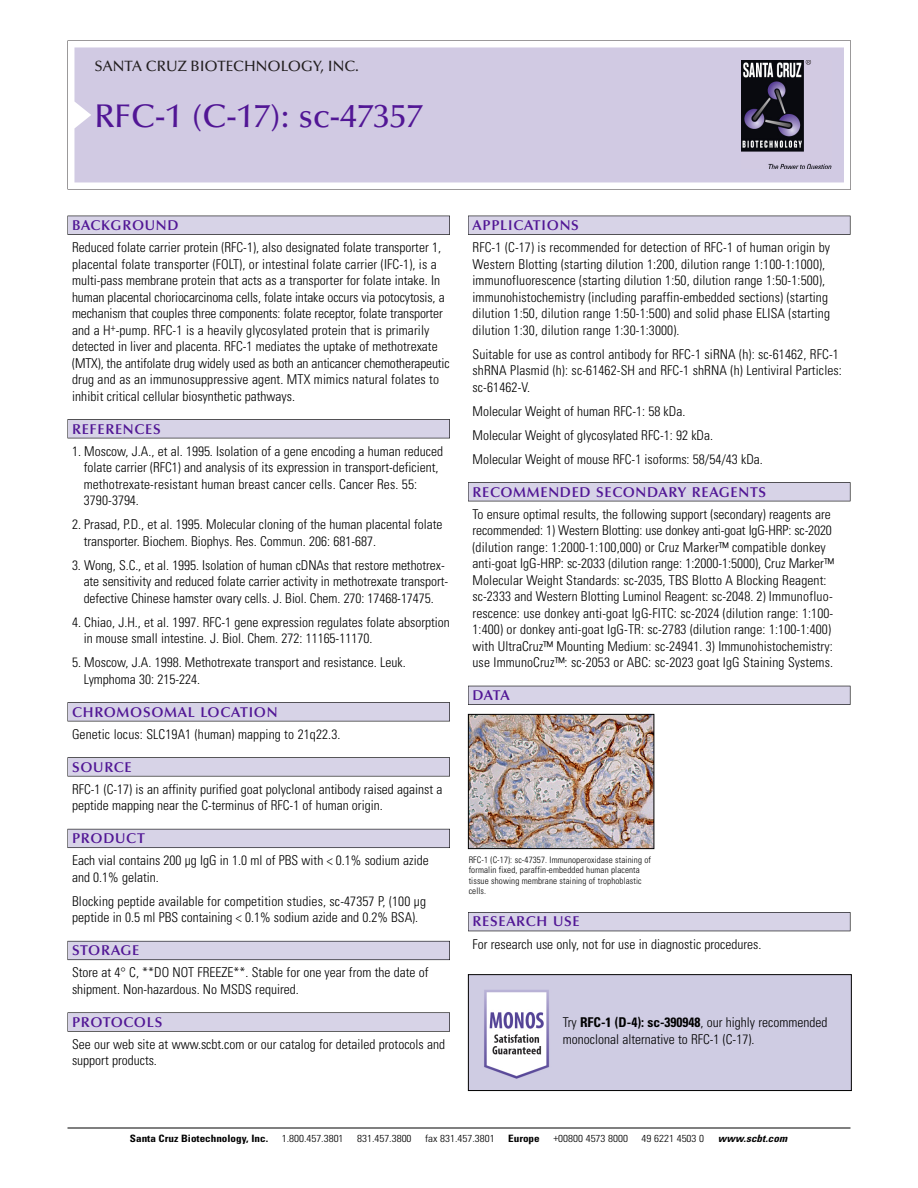
<style>
.page{position:relative;width:918px;height:1188px;background:#fff}
.page>*{position:absolute;margin:0;border:0;box-sizing:border-box;transform-origin:0 0}
.t1{font:500 33px "Optima";color:#511695}
.t2{font:500 15px "Optima";color:#231f20}
.t3{font:600 14.25px "Optima";letter-spacing:.05em;color:#511695}
.t4{font:300 condensed 13.5px/16.5px "Univers";color:#000}
.t5{font:300 condensed 10.2px "Univers";color:#000;scale:1.1 1}
.t6{font:700 condensed 10.2px "Univers";color:#000;scale:1.1 1}
.t7{font:italic 700 condensed 10.2px "Univers";letter-spacing:.005em;color:#000;scale:1.1 1}
.t8{font:300 condensed 9px/10.5px "Univers";letter-spacing:.015em;color:#000}
.s1{font-weight:700}
</style>
<div class="page">
<svg style="left:68px;top:40px;width:783px;height:149px"></svg>
<div style="left:74px;top:47px;width:770px;height:135px;background:#d1cae3"></div>
<img style="left:741px;top:60px;width:90px;height:108px">
<div style="left:68px;top:216px;width:382px;height:19px;background:#525155"></div>
<div style="left:68px;top:216px;width:381px;height:18px;background:#d7d3e7"></div>
<div style="left:68px;top:419px;width:382px;height:19px;background:#525155"></div>
<div style="left:68px;top:420px;width:381px;height:18px;background:#d7d3e7"></div>
<div style="left:68px;top:702px;width:382px;height:19px;background:#545357"></div>
<div style="left:68px;top:703px;width:381px;height:18px;background:#d7d3e7"></div>
<div style="left:68px;top:757px;width:382px;height:19px;background:#575759"></div>
<div style="left:68px;top:758px;width:381px;height:18px;background:#d7d3e7"></div>
<div style="left:68px;top:829px;width:382px;height:19px;background:#5b5a62"></div>
<div style="left:68px;top:829px;width:381px;height:18px;background:#d7d3e7"></div>
<div style="left:68px;top:941px;width:382px;height:19px;background:#66646e"></div>
<div style="left:68px;top:941px;width:381px;height:18px;background:#d7d3e7"></div>
<div style="left:68px;top:1012px;width:382px;height:20px;background:#616161"></div>
<div style="left:68px;top:1013px;width:381px;height:18px;background:#d7d3e7"></div>
<div style="left:468px;top:216px;width:382px;height:19px;background:#525155"></div>
<div style="left:468px;top:216px;width:382px;height:18px;background:#d7d3e7"></div>
<div style="left:468px;top:482px;width:382px;height:19px;background:#525155"></div>
<div style="left:468px;top:483px;width:382px;height:18px;background:#d7d3e7"></div>
<div style="left:468px;top:686px;width:382px;height:19px;background:#525158"></div>
<div style="left:468px;top:686px;width:382px;height:18px;background:#d7d3e7"></div>
<div style="left:468px;top:912px;width:382px;height:19px;background:#525158"></div>
<div style="left:468px;top:913px;width:382px;height:18px;background:#d7d3e7"></div>
<hr style="left:68px;top:1128px;width:782px;height:1px;background:#000">
<img style="left:470px;top:716px;width:182px;height:131px">
<div style="left:468px;top:714px;width:186px;height:135px;border:1px solid #000"></div>
<img style="left:470px;top:976px;width:380px;height:113px">
<div style="left:468px;top:974px;width:384px;height:117px;border:1px solid #000"></div>
<p class="t2" style="left:94px;top:61px;width:266px">SANTA CRUZ BIOTECHNOLOGY, INC.</p>
<h1 class="t1" style="left:94px;top:103px;width:330px">RFC-1 (C-17): sc-47357</h1>
<p class="t3" style="left:72px;top:219px;width:108px">BACKGROUND</p>
<p class="t4" style="left:72px;top:240px;width:379px">Reduced folate carrier protein (RFC-1), also designated folate transporter 1, placental folate transporter (FOLT), or intestinal folate carrier (IFC-1), is a multi-pass membrane protein that acts as a transporter for folate intake. In human placental choriocarcinoma cells, folate intake occurs via potocytosis, a mechanism that couples three components: folate receptor, folate transporter and a H<sup>+</sup>-pump. RFC-1 is a heavily glycosylated protein that is primarily detected in liver and placenta. RFC-1 mediates the uptake of methotrexate (MTX), the antifolate drug widely used as both an anticancer chemotherapeutic drug and as an immunosuppressive agent. MTX mimics natural folates to inhibit critical cellular biosynthetic pathways.</p>
<p class="t3" style="left:72px;top:423px;width:90px">REFERENCES</p>
<p class="t4" style="left:84px;top:444px;width:361px;text-indent:-12px">1. Moscow, J.A., et al. 1995. Isolation of a gene encoding a human reduced folate carrier (RFC1) and analysis of its expression in transport-deficient, methotrexate-resistant human breast cancer cells. Cancer Res. 55:<br>3790-3794.</p>
<p class="t4" style="left:84px;top:517px;width:360px;text-indent:-12px">2. Prasad, P.D., et al. 1995. Molecular cloning of the human placental folate transporter. Biochem. Biophys. Res. Commun. 206: 681-687.</p>
<p class="t4" style="left:84px;top:558px;width:366px;text-indent:-12px">3. Wong, S.C., et al. 1995. Isolation of human cDNAs that restore methotrex&shy;ate sensitivity and reduced folate carrier activity in methotrexate transport&shy;defective Chinese hamster ovary cells. J. Biol. Chem. 270: 17468-17475.</p>
<p class="t4" style="left:84px;top:615px;width:368px;text-indent:-12px">4. Chiao, J.H., et al. 1997. RFC-1 gene expression regulates folate absorption in mouse small intestine. J. Biol. Chem. 272: 11165-11170.</p>
<p class="t4" style="left:84px;top:655px;width:323px;text-indent:-12px">5. Moscow, J.A. 1998. Methotrexate transport and resistance. Leuk.<br>Lymphoma 30: 215-224.</p>
<p class="t3" style="left:72px;top:706px;width:207px">CHROMOSOMAL LOCATION</p>
<p class="t4" style="left:72px;top:727px;width:270px">Genetic locus: SLC19A1 (human) mapping to 21q22.3.</p>
<p class="t3" style="left:72px;top:761px;width:61px">SOURCE</p>
<p class="t4" style="left:72px;top:782px;width:372px">RFC-1 (C-17) is an affinity purified goat polyclonal antibody raised against a peptide mapping near the C-terminus of RFC-1 of human origin.</p>
<p class="t3" style="left:72px;top:833px;width:74px">PRODUCT</p>
<p class="t4" style="left:72px;top:853px;width:358px">Each vial contains 200 µg IgG in 1.0 ml of PBS with &lt; 0.1% sodium azide and 0.1% gelatin.</p>
<p class="t4" style="left:72px;top:894px;width:356px">Blocking peptide available for competition studies, sc-47357 P, (100 µg peptide in 0.5 ml PBS containing &lt; 0.1% sodium azide and 0.2% BSA).</p>
<p class="t3" style="left:72px;top:945px;width:69px">STORAGE</p>
<p class="t4" style="left:72px;top:965px;width:358px">Store at 4° C, **DO NOT FREEZE**. Stable for one year from the date of shipment. Non-hazardous. No MSDS required.</p>
<p class="t3" style="left:72px;top:1016px;width:92px">PROTOCOLS</p>
<p class="t4" style="left:72px;top:1037px;width:375px">See our web site at www.scbt.com or our catalog for detailed protocols and support products.</p>
<p class="t3" style="left:473px;top:219px;width:108px">APPLICATIONS</p>
<p class="t4" style="left:473px;top:240px;width:359px">RFC-1 (C-17) is recommended for detection of RFC-1 of human origin by Western Blotting (starting dilution 1:200, dilution range 1:100-1:1000), immunofluorescence (starting dilution 1:50, dilution range 1:50-1:500), immunohistochemistry (including paraffin-embedded sections) (starting dilution 1:50, dilution range 1:50-1:500) and solid phase ELISA (starting dilution 1:30, dilution range 1:30-1:3000).</p>
<p class="t4" style="left:473px;top:347px;width:371px">Suitable for use as control antibody for RFC-1 siRNA (h): sc-61462, RFC-1 shRNA Plasmid (h): sc-61462-SH and RFC-1 shRNA (h) Lentiviral Particles: sc-61462-V.</p>
<p class="t4" style="left:473px;top:400px;width:292px;line-height:24px">Molecular Weight of human RFC-1: 58 kDa.<br>Molecular Weight of glycosylated RFC-1: 92 kDa.<br>Molecular Weight of mouse RFC-1 isoforms: 58/54/43 kDa.</p>
<p class="t3" style="left:473px;top:486px;width:295px">RECOMMENDED SECONDARY REAGENTS</p>
<p class="t4" style="left:473px;top:507px;width:363px">To ensure optimal results, the following support (secondary) reagents are recommended: 1) Western Blotting: use donkey anti-goat IgG-HRP: sc-2020 (dilution range: 1:2000-1:100,000) or Cruz Marker™ compatible donkey anti-goat IgG-HRP: sc-2033 (dilution range: 1:2000-1:5000), Cruz Marker™ Molecular Weight Standards: sc-2035, TBS Blotto A Blocking Reagent: sc-2333 and Western Blotting Luminol Reagent: sc-2048. 2) Immunofluo&shy;rescence: use donkey anti-goat IgG-FITC: sc-2024 (dilution range: 1:100- 1:400) or donkey anti-goat IgG-TR: sc-2783 (dilution range: 1:100-1:400) with UltraCruz™ Mounting Medium: sc-24941. 3) Immunohistochemistry: use ImmunoCruz™: sc-2053 or ABC: sc-2023 goat IgG Staining Systems.</p>
<p class="t3" style="left:473px;top:690px;width:39px">DATA</p>
<p class="t8" style="left:469px;top:855px;width:184px">RFC-1 (C-17): sc-47357. Immunoperoxidase staining of formalin fixed, paraffin-embedded human placenta tissue showing membrane staining of trophoblastic cells.</p>
<p class="t3" style="left:473px;top:916px;width:109px">RESEARCH USE</p>
<p class="t4" style="left:473px;top:937px;width:290px">For research use only, not for use in diagnostic procedures.</p>
<p class="t4" style="left:563px;top:1015px;width:266px">Try <span class="s1">RFC-1 (D-4): sc-390948</span>, our highly recommended monoclonal alternative to RFC-1 (C-17).</p>
<p class="t6" style="left:130px;top:1135px;width:127px">Santa Cruz Biotechnology, Inc.</p>
<p class="t5" style="left:282px;top:1135px;width:58px">1.800.457.3801</p>
<p class="t5" style="left:357px;top:1135px;width:51px">831.457.3800</p>
<p class="t5" style="left:425px;top:1135px;width:65px">fax 831.457.3801</p>
<p class="t6" style="left:508px;top:1135px;width:30px">Europe</p>
<p class="t5" style="left:553px;top:1135px;width:69px">+00800 4573 8000</p>
<p class="t5" style="left:642px;top:1135px;width:58px">49 6221 4503 0</p>
<p class="t7" style="left:718px;top:1135px;width:64px">www.scbt.com</p>
</div>
